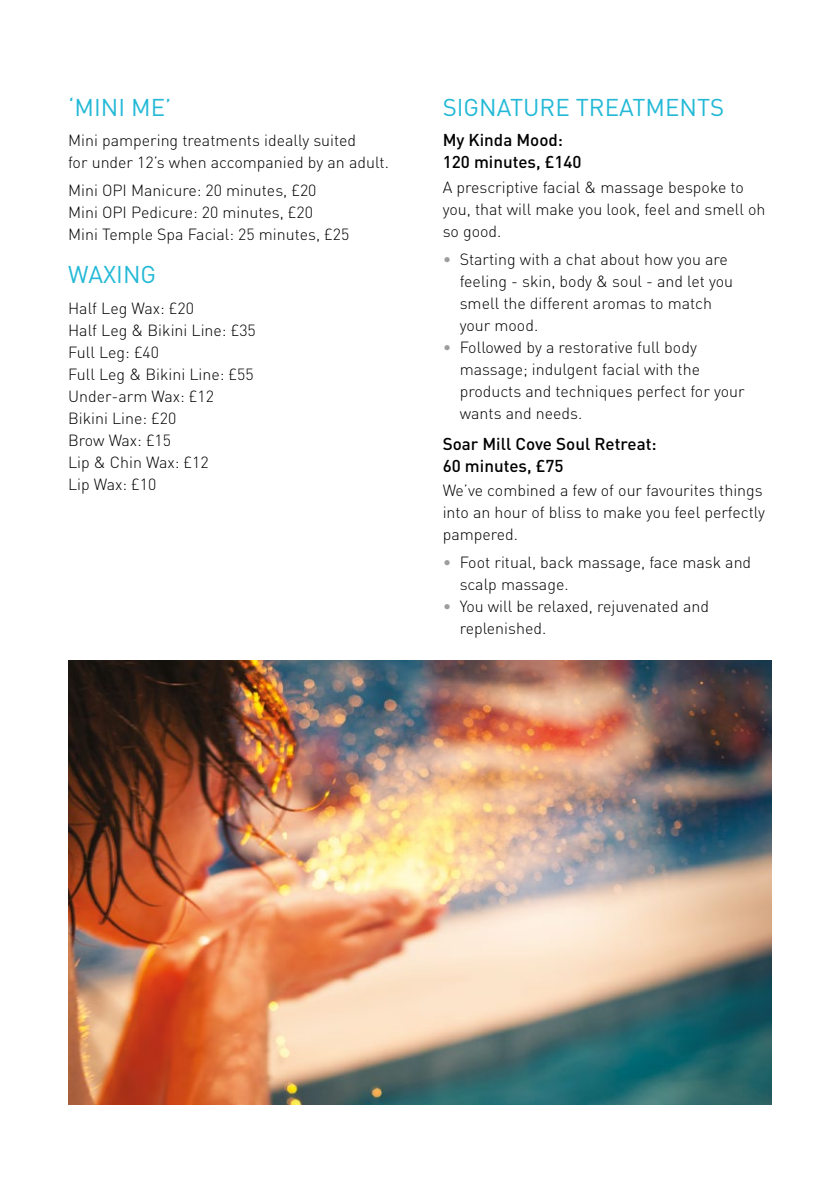
<style>
.page{position:relative;width:840px;height:1191px;background:#fff}
.page>*{position:absolute;margin:0;border:0;box-sizing:border-box;transform-origin:0 0}
.t1{font:24px "DIN";color:#23b9d6}
.t2{font:24px "DIN";color:#23b9d6}
.t3{font:500 17px/22px "DIN";color:#000}
.t4{font:300 16px/22px "DIN";color:#000}
.s1{color:#9d9d9c}
</style>
<div class="page">
<img style="left:68px;top:660px;width:703px;height:444px">
<h1 class="t2" style="left:68px;top:92px;width:105px">‘MINI ME’</h1>
<p class="t4" style="left:68px;top:129px;width:322px">Mini pampering treatments ideally suited<br>for under 12’s when accompanied by an adult.</p>
<p class="t4" style="left:68px;top:179px;width:282px">Mini OPI Manicure: 20 minutes, £20<br>Mini OPI Pedicure: 20 minutes, £20<br>Mini Temple Spa Facial: 25 minutes, £25</p>
<h1 class="t2" style="left:68px;top:259px;width:90px">WAXING</h1>
<p class="t4" style="left:68px;top:297px;width:189px">Half Leg Wax: £20<br>Half Leg &amp; Bikini Line: £35<br>Full Leg: £40<br>Full Leg &amp; Bikini Line: £55<br>Under-arm Wax: £12<br>Bikini Line: £20<br>Brow Wax: £15<br>Lip &amp; Chin Wax: £12<br>Lip Wax: £10</p>
<h1 class="t1" style="left:442px;top:92px;width:283px">SIGNATURE TREATMENTS</h1>
<p class="t3" style="left:442px;top:129px;width:140px">My Kinda Mood:<br>120 minutes, £140</p>
<p class="t4" style="left:442px;top:176px;width:324px">A prescriptive facial &amp; massage bespoke to you, that will make you look, feel and smell oh so good.</p>
<p class="t4" style="left:459px;top:248px;width:275px;text-indent:-17px"><span class="s1">•</span> Starting with a chat about how you are feeling - skin, body &amp; soul - and let you smell the different aromas to match your mood.</p>
<p class="t4" style="left:459px;top:336px;width:286px;text-indent:-17px"><span class="s1">•</span> Followed by a restorative full body massage; indulgent facial with the products and techniques perfect for your wants and needs.</p>
<p class="t3" style="left:442px;top:432px;width:215px">Soar Mill Cove Soul Retreat:<br>60 minutes, £75</p>
<p class="t4" style="left:442px;top:479px;width:324px">We’ve combined a few of our favourites things into an hour of bliss to make you feel perfectly pampered.</p>
<p class="t4" style="left:459px;top:551px;width:293px;text-indent:-17px"><span class="s1">•</span> Foot ritual, back massage, face mask and scalp massage.</p>
<p class="t4" style="left:459px;top:595px;width:251px;text-indent:-17px"><span class="s1">•</span> You will be relaxed, rejuvenated and replenished.</p>
</div>
